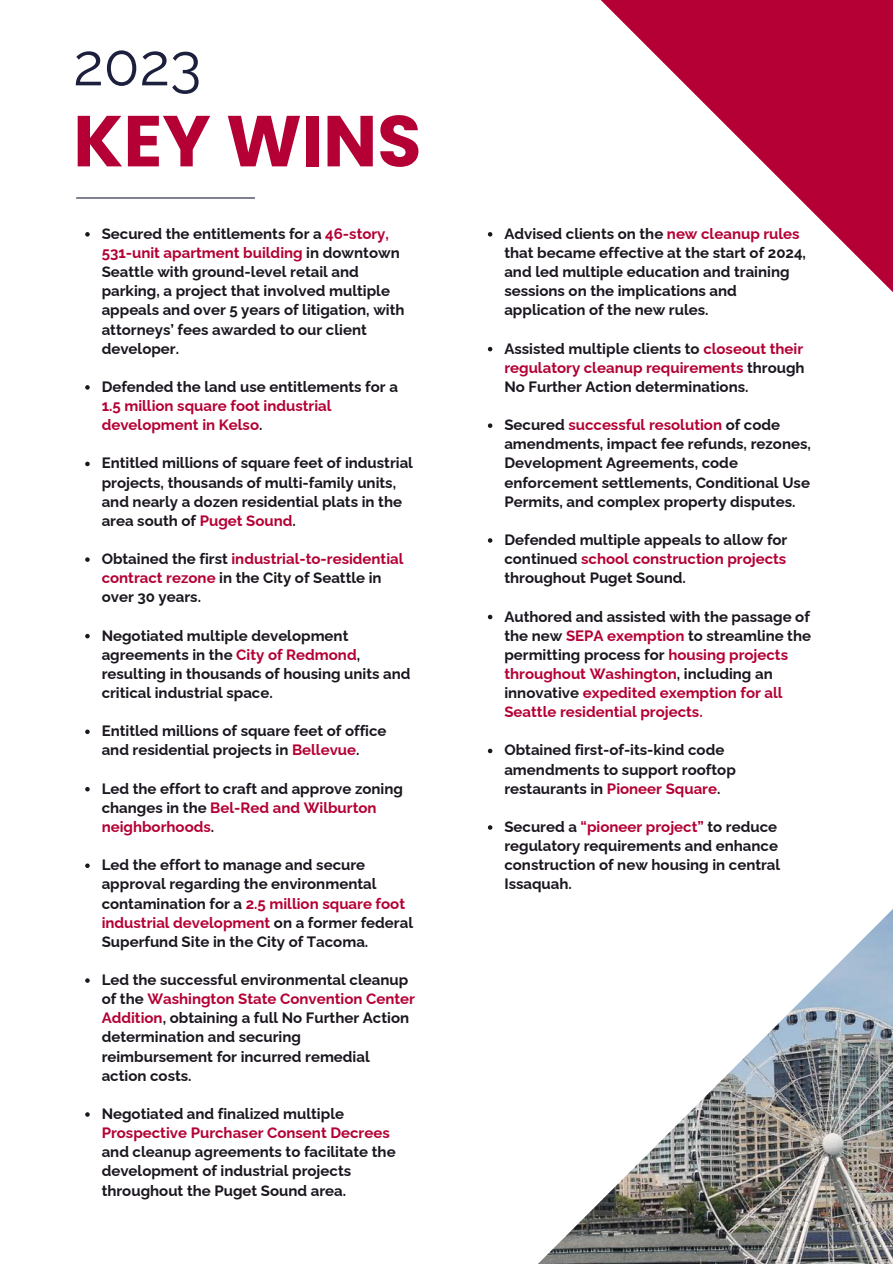
<style>
.page{position:relative;width:893px;height:1264px;background:#fff}
.page>*{position:absolute;margin:0;border:0;box-sizing:border-box;transform-origin:0 0}
.t1{font:700 72px "Poppins";color:#b40034}
.t2{font:58.5px "Raleway";color:#1c203d}
.t3{font:700 15px/19.2px "Raleway";color:#1b161f}
.t4{font:700 15px/19.2px "Raleway";color:#b40034}
.s1{color:#b40034}
.s2{color:#1b161f}
</style>
<div class="page">
<hr style="left:76px;top:197px;width:179px;height:1px;background:#1c203d">
<img style="left:539px;top:910px;width:353px;height:353px">
<svg style="left:85px;top:232px;width:5px;height:4px"></svg>
<svg style="left:85px;top:385px;width:5px;height:4px"></svg>
<svg style="left:85px;top:461px;width:5px;height:5px"></svg>
<svg style="left:85px;top:557px;width:5px;height:5px"></svg>
<svg style="left:85px;top:634px;width:5px;height:4px"></svg>
<svg style="left:85px;top:729px;width:5px;height:5px"></svg>
<svg style="left:85px;top:787px;width:5px;height:4px"></svg>
<svg style="left:85px;top:863px;width:5px;height:5px"></svg>
<svg style="left:85px;top:978px;width:5px;height:4px"></svg>
<svg style="left:85px;top:1112px;width:5px;height:4px"></svg>
<svg style="left:600px;top:0;width:292px;height:291px"></svg>
<svg style="left:488px;top:232px;width:4px;height:4px"></svg>
<svg style="left:488px;top:347px;width:4px;height:4px"></svg>
<svg style="left:488px;top:423px;width:4px;height:5px"></svg>
<svg style="left:488px;top:538px;width:4px;height:4px"></svg>
<svg style="left:488px;top:614px;width:4px;height:5px"></svg>
<svg style="left:488px;top:748px;width:4px;height:5px"></svg>
<svg style="left:488px;top:825px;width:4px;height:4px"></svg>
<h2 class="t2" style="left:73px;top:30px;width:129px">2023</h2>
<h1 class="t1" style="left:73px;top:91px;width:350px">KEY WINS</h1>
<p class="t3" style="left:102px;top:224px;width:304px">Secured the entitlements for a <span class="s1">46-story, 531-unit apartment building</span> in downtown Seattle with ground-level retail and parking, a project that involved multiple appeals and over 5 years of litigation, with attorneys’ fees awarded to our client developer.</p>
<p class="t4" style="left:102px;top:377px;width:298px"><span class="s2">Defended the land use entitlements for a<br></span>1.5 million square foot industrial development in Kelso<span class="s2">.</span></p>
<p class="t3" style="left:102px;top:453px;width:313px">Entitled millions of square feet of industrial projects, thousands of multi-family units, and nearly a dozen residential plats in the area south of <span class="s1">Puget Sound</span>.</p>
<p class="t3" style="left:102px;top:549px;width:303px">Obtained the first <span class="s1">industrial-to-residential contract rezone</span> in the City of Seattle in over 30 years.</p>
<p class="t3" style="left:102px;top:625px;width:310px">Negotiated multiple development agreements in the <span class="s1">City of Redmond</span>, resulting in thousands of housing units and critical industrial space.</p>
<p class="t3" style="left:102px;top:721px;width:286px">Entitled millions of square feet of office and residential projects in <span class="s1">Bellevue</span>.</p>
<p class="t3" style="left:102px;top:778px;width:303px">Led the effort to craft and approve zoning changes in the <span class="s1">Bel-Red and Wilburton neighborhoods</span>.</p>
<p class="t3" style="left:102px;top:855px;width:313px">Led the effort to manage and secure approval regarding the environmental contamination for a <span class="s1">2.5 million square foot industrial development</span> on a former federal Superfund Site in the City of Tacoma.</p>
<p class="t3" style="left:102px;top:970px;width:315px">Led the successful environmental cleanup of the <span class="s1">Washington State Convention Center Addition</span>, obtaining a full No Further Action determination and securing reimbursement for incurred remedial action costs.</p>
<p class="t3" style="left:102px;top:1104px;width:295px">Negotiated and finalized multiple <span class="s1">Prospective Purchaser Consent Decrees </span>and cleanup agreements to facilitate the development of industrial projects throughout the Puget Sound area.</p>
<p class="t3" style="left:504px;top:224px;width:303px">Advised clients on the <span class="s1">new cleanup rules </span>that became effective at the start of 2024, and led multiple education and training sessions on the implications and application of the new rules.</p>
<p class="t3" style="left:504px;top:339px;width:302px;text-align:justify">Assisted multiple clients to <span class="s1">closeout their regulatory cleanup requirements</span> through No Further Action determinations.</p>
<p class="t3" style="left:504px;top:415px;width:308px">Secured <span class="s1">successful resolution</span> of code amendments, impact fee refunds, rezones, Development Agreements, code enforcement settlements, Conditional Use Permits, and complex property disputes.</p>
<p class="t3" style="left:504px;top:530px;width:284px;text-align:justify">Defended multiple appeals to allow for continued <span class="s1">school construction projects </span>throughout Puget Sound.</p>
<p class="t4" style="left:504px;top:606px;width:308px"><span class="s2">Authored and assisted with the passage of the new</span> SEPA exemption <span class="s2">to streamline the permitting process for</span> housing projects throughout Washington<span class="s2">, including an innovative</span> expedited exemption for all Seattle residential projects.</p>
<p class="t3" style="left:504px;top:740px;width:233px">Obtained first-of-its-kind code amendments to support rooftop restaurants in <span class="s1">Pioneer Square</span>.</p>
<p class="t3" style="left:504px;top:817px;width:277px">Secured a <span class="s1">“pioneer project”</span> to reduce regulatory requirements and enhance construction of new housing in central<br>Issaquah.</p>
</div>
